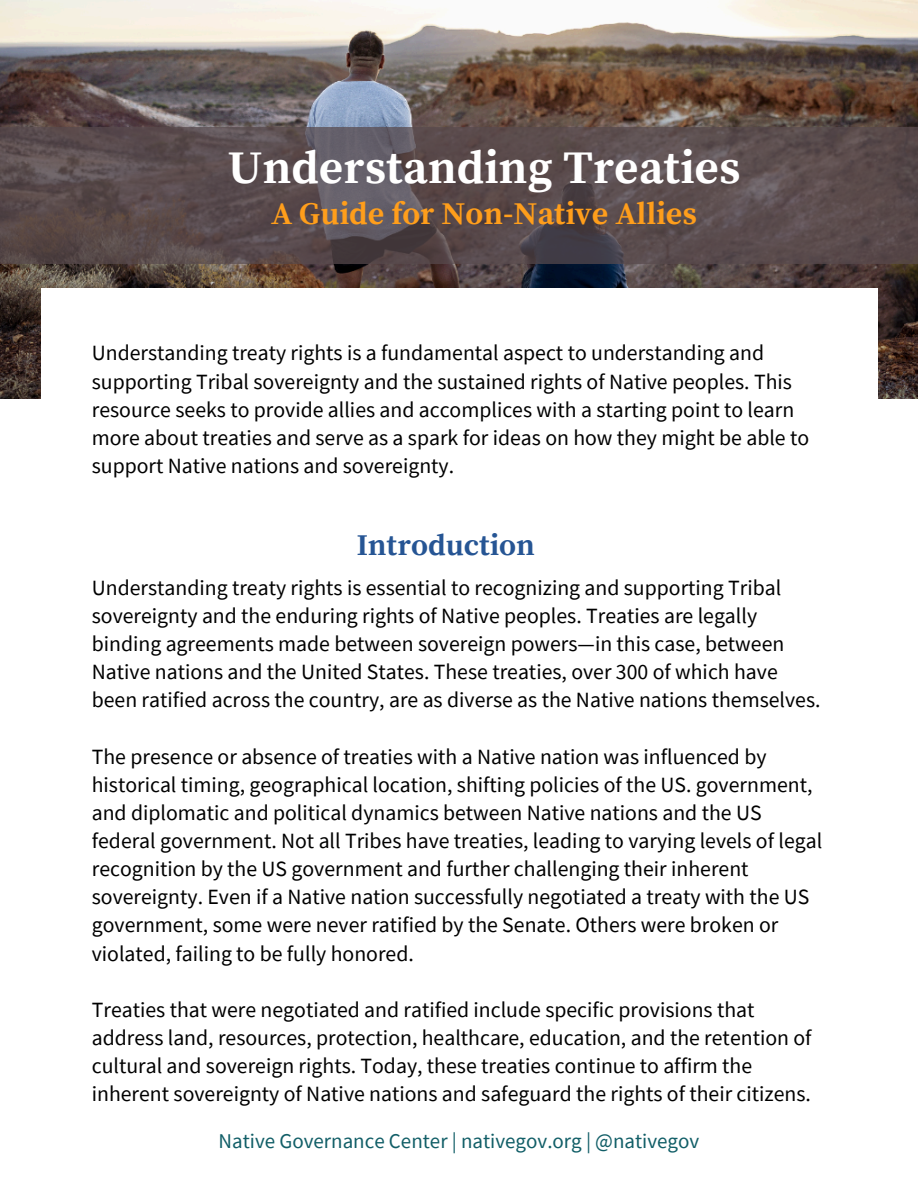
<style>
.page{position:relative;width:918px;height:1188px;background:#fff}
.page>*{position:absolute;margin:0;border:0;box-sizing:border-box;transform-origin:0 0}
.t1{font:700 46.5px "Source Serif Pro";color:#fff}
.t2{font:700 31.5px "Source Serif Pro";color:#ff9e1b}
.t3{font:700 30px "Source Serif Pro";color:#265594}
.t4{font:21.75px/28.2px "Source Sans Pro";color:#000}
.t5{font:21px "Source Sans Pro";color:#115e67}
</style>
<div class="page">
<img style="left:0;top:0;width:918px;height:399px">
<div style="left:41px;top:288px;width:836px;height:873px;background:#fff"></div>
<svg style="left:0;top:127px;width:918px;height:136px;background:#594c4e"></svg>
<p class="t1" style="left:228px;top:140px;width:515px">Understanding Treaties</p>
<p class="t2" style="left:271px;top:195px;width:427px">A Guide for Non-Native Allies</p>
<h2 class="t4" style="left:92px;top:339px;width:719px">Understanding treaty rights is a fundamental aspect to understanding and supporting Tribal sovereignty and the sustained rights of Native peoples. This resource seeks to provide allies and accomplices with a starting point to learn more about treaties and serve as a spark for ideas on how they might be able to support Native nations and sovereignty.</h2>
<p class="t3" style="left:357px;top:527px;width:180px">Introduction</p>
<p class="t4" style="left:92px;top:573px;width:730px">Understanding treaty rights is essential to recognizing and supporting Tribal sovereignty and the enduring rights of Native peoples. Treaties are legally binding agreements made between sovereign powers—in this case, between Native nations and the United States. These treaties, over 300 of which have been ratified across the country, are as diverse as the Native nations themselves.</p>
<p class="t4" style="left:92px;top:742px;width:732px">The presence or absence of treaties with a Native nation was influenced by historical timing, geographical location, shifting policies of the US. government, and diplomatic and political dynamics between Native nations and the US federal government. Not all Tribes have treaties, leading to varying levels of legal recognition by the US government and further challenging their inherent sovereignty. Even if a Native nation successfully negotiated a treaty with the US government, some were never ratified by the Senate. Others were broken or violated, failing to be fully honored.</p>
<p class="t4" style="left:92px;top:995px;width:721px">Treaties that were negotiated and ratified include specific provisions that address land, resources, protection, healthcare, education, and the retention of cultural and sovereign rights. Today, these treaties continue to affirm the inherent sovereignty of Native nations and safeguard the rights of their citizens.</p>
<p class="t5" style="left:219px;top:1127px;width:482px">Native Governance Center | nativegov.org | @nativegov</p>
</div>
